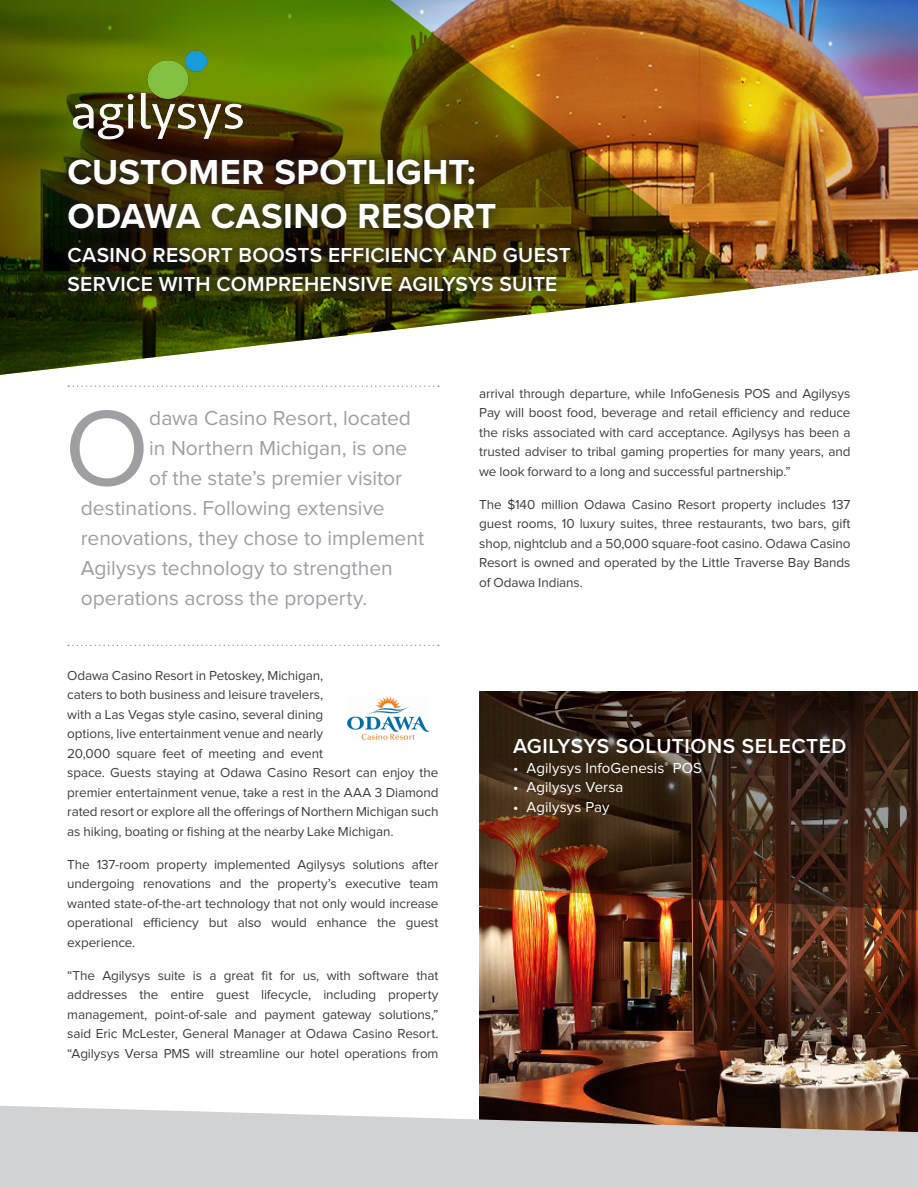
<style>
.page{position:relative;width:918px;height:1188px;background:#fff}
.page>*{position:absolute;margin:0;border:0;box-sizing:border-box;transform-origin:0 0}
.Side_Bar_Text{font:111px "Proxima Nova";color:#9d9fa2}
.Document_Title{font:700 36px "Proxima Nova";letter-spacing:.01em;color:#fff}
.Side_Bar_Text-2{font:21px "Proxima Nova";color:#9d9fa2}
.Document_Title-2{font:600 21px/28.5px "Proxima Nova";letter-spacing:.015em;color:#fff}
.Boiler_Title{font:600 21px "Proxima Nova";letter-spacing:.025em;color:#fff}
.t1{font:15px "Proxima Nova";letter-spacing:.005em;color:#fff}
.plain_text_with_spac{font:13.5px/19.5px "Proxima Nova";letter-spacing:-.01em;color:#3e3e3f;text-align:justify}
</style>
<div class="page">
<img style="left:756px;top:0;width:162px;height:289px">
<img style="left:0;top:0;width:756px;height:375px">
<div style="left:54px;top:145px;width:530px;height:160px;background:#231f20;opacity:.75"></div>
<img style="left:347px;top:696px;width:83px;height:44px">
<img style="left:479px;top:911px;width:439px;height:195px">
<img style="left:68px;top:41px;width:185px;height:107px">
<svg style="left:68px;top:385px;width:371px;height:2px"></svg>
<svg style="left:68px;top:645px;width:371px;height:1px"></svg>
<img style="left:479px;top:691px;width:439px;height:220px">
<svg style="left:0;top:1106px;width:918px;height:82px;background:#c4c1c1"></svg>
<p class="Document_Title" style="left:68px;top:145px;width:410px">CUSTOMER SPOTLIGHT:</p>
<p class="Document_Title" style="left:68px;top:189px;width:430px">ODAWA CASINO RESORT</p>
<p class="Document_Title-2" style="left:68px;top:240px;width:505px">CASINO RESORT BOOSTS EFFICIENCY AND GUEST<br>SERVICE WITH COMPREHENSIVE AGILYSYS SUITE</p>
<p class="Side_Bar_Text" style="left:64px;top:398px;width:86px">O</p>
<p class="Side_Bar_Text-2" style="left:149px;top:409px;width:263px">dawa Casino Resort, located</p>
<p class="Side_Bar_Text-2" style="left:149px;top:439px;width:260px">in Northern Michigan, is one</p>
<p class="Side_Bar_Text-2" style="left:149px;top:469px;width:254px">of the state’s premier visitor</p>
<p class="Side_Bar_Text-2" style="left:81px;top:499px;width:305px">destinations. Following extensive</p>
<p class="Side_Bar_Text-2" style="left:81px;top:529px;width:345px">renovations, they chose to implement</p>
<p class="Side_Bar_Text-2" style="left:81px;top:559px;width:313px">Agilysys technology to strengthen</p>
<p class="Side_Bar_Text-2" style="left:81px;top:589px;width:288px">operations across the property.</p>
<p class="plain_text_with_spac" style="left:67px;top:666px;width:373px;text-align:left">Odawa Casino Resort in Petoskey, Michigan,<br>caters to both business and leisure travelers,<br>with a Las Vegas style casino, several dining<br>options, live entertainment venue and nearly<br>20,000 square feet of meeting and event<br>space. Guests staying at Odawa Casino Resort can enjoy the premier entertainment venue, take a rest in the AAA 3 Diamond rated resort or explore all the offerings of Northern Michigan such as hiking, boating or fishing at the nearby Lake Michigan.</p>
<p class="plain_text_with_spac" style="left:67px;top:855px;width:373px">The 137-room property implemented Agilysys solutions after undergoing renovations and the property’s executive team wanted state-of-the-art technology that not only would increase operational efficiency but also would enhance the guest experience.</p>
<p class="plain_text_with_spac" style="left:67px;top:966px;width:373px">“The Agilysys suite is a great fit for us, with software that addresses the entire guest lifecycle, including property management, point-of-sale and payment gateway solutions,” said Eric McLester, General Manager at Odawa Casino Resort. “Agilysys Versa PMS will streamline our hotel operations from</p>
<p class="plain_text_with_spac" style="left:479px;top:384px;width:373px">arrival through departure, while InfoGenesis POS and Agilysys Pay will boost food, beverage and retail efficiency and reduce the risks associated with card acceptance. Agilysys has been a trusted adviser to tribal gaming properties for many years, and we look forward to a long and successful partnership.”</p>
<p class="plain_text_with_spac" style="left:479px;top:495px;width:373px">The $140 million Odawa Casino Resort property includes 137 guest rooms, 10 luxury suites, three restaurants, two bars, gift shop, nightclub and a 50,000 square-foot casino. Odawa Casino Resort is owned and operated by the Little Traverse Bay Bands of Odawa Indians.</p>
<p class="Boiler_Title" style="left:513px;top:730px;width:335px">AGILYSYS SOLUTIONS SELECTED</p>
<p class="t1" style="left:513px;top:761px;width:190px">• Agilysys InfoGenesis<sup>®</sup> POS</p>
<p class="t1" style="left:513px;top:780px;width:112px">• Agilysys Versa</p>
<p class="t1" style="left:513px;top:800px;width:98px">• Agilysys Pay</p>
</div>
